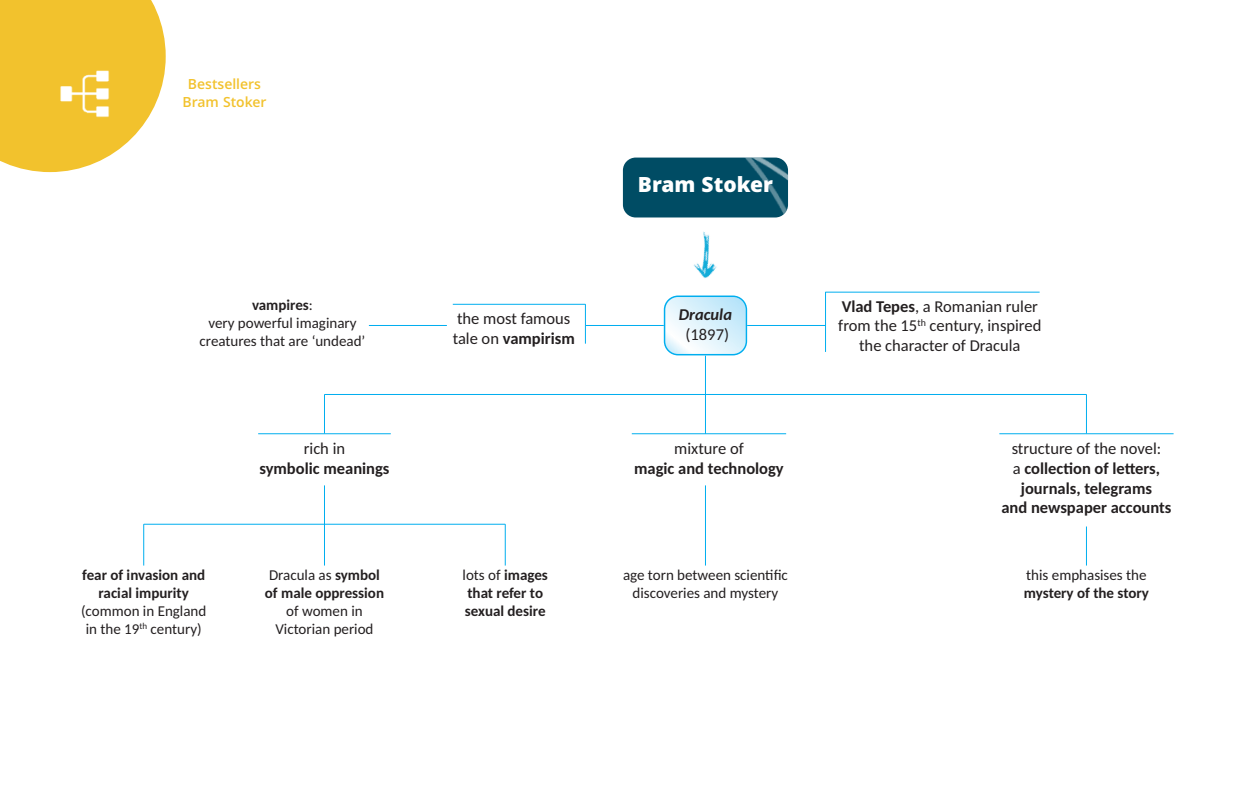
<style>
.page{position:relative;width:1251px;height:796px;background:#fff}
.page>*{position:absolute;margin:0;border:0;box-sizing:border-box;transform-origin:0 0}
.t1{font:800 22.5px "Khula";color:#fff}
.t2{font:16.5px/19.8px "Carlito";color:#231f20}
.t3{font:700 16.5px/19.8px "Carlito";color:#231f20;text-align:center}
.t4{font:italic 700 16.5px "Carlito";color:#231f20}
.t5{font:15px/18px "Carlito";color:#231f20;text-align:center}
.t6{font:700 15px/18px "Carlito";color:#231f20}
.t7{font:600 15px/18px "Khula";color:#f2c22d;text-align:center}
.s1{font-weight:700}
.s2{font-weight:400}
</style>
<div class="page">
<svg style="left:0;top:0;width:166px;height:172px;background:#f3c947"></svg>
<img style="left:59px;top:70px;width:50px;height:48px">
<svg style="left:663px;top:295px;width:84px;height:60px"></svg>
<img style="left:622px;top:157px;width:165px;height:60px;border-radius:13px">
<img style="left:693px;top:231px;width:24px;height:47px">
<hr style="left:825px;top:291px;width:214px;height:1px;background:#00aeef">
<hr style="left:825px;top:292px;width:1px;height:60px;background:#00aeef">
<hr style="left:747px;top:325px;width:78px;height:1px;background:#00aeef">
<hr style="left:585px;top:325px;width:78px;height:1px;background:#00aeef">
<hr style="left:369px;top:325px;width:78px;height:1px;background:#00aeef">
<hr style="left:258px;top:433px;width:133px;height:1px;background:#00aeef">
<hr style="left:631px;top:433px;width:155px;height:1px;background:#00aeef">
<hr style="left:999px;top:433px;width:174px;height:1px;background:#00aeef">
<hr style="left:452px;top:304px;width:133px;height:1px;background:#00aeef">
<hr style="left:585px;top:304px;width:1px;height:39px;background:#00aeef">
<hr style="left:324px;top:394px;width:762px;height:1px;background:#00aeef">
<hr style="left:705px;top:355px;width:1px;height:39px;background:#00aeef">
<hr style="left:1085px;top:394px;width:1px;height:39px;background:#00aeef">
<hr style="left:1085px;top:526px;width:1px;height:39px;background:#00aeef">
<hr style="left:705px;top:485px;width:1px;height:80px;background:#00aeef">
<hr style="left:324px;top:394px;width:1px;height:39px;background:#00aeef">
<hr style="left:705px;top:394px;width:1px;height:39px;background:#00aeef">
<hr style="left:144px;top:523px;width:361px;height:1px;background:#00aeef">
<hr style="left:324px;top:485px;width:1px;height:80px;background:#00aeef">
<hr style="left:505px;top:524px;width:1px;height:41px;background:#00aeef">
<hr style="left:143px;top:524px;width:1px;height:41px;background:#00aeef">
<p class="t7" style="left:182px;top:75px;width:85px">Bestsellers<br>Bram Stoker</p>
<p class="t5" style="left:199px;top:296px;width:167px"><span class="s1">vampires</span>:<br>very powerful imaginary creatures that are ‘undead’</p>
<p class="t6" style="left:82px;top:565px;width:124px;text-align:center">fear of invasion and racial impurity</p>
<p class="t5" style="left:81px;top:601px;width:127px">(common in England in the 19<sup>th</sup> century)</p>
<p class="t2" style="left:304px;top:438px;width:43px">rich in</p>
<p class="t3" style="left:259px;top:458px;width:132px">symbolic meanings</p>
<p class="t6" style="left:265px;top:565px;width:121px"><span class="s2">Dracula as</span> symbol of male oppression</p>
<p class="t5" style="left:275px;top:601px;width:100px">of women in<br>Victorian period</p>
<p class="t2" style="left:452px;top:308px;width:124px">the most famous tale on <span class="s1">vampirism</span></p>
<p class="t6" style="left:462px;top:565px;width:87px"><span class="s2">lots of</span> images that refer to sexual desire</p>
<h1 class="t1" style="left:637px;top:171px;width:136px">Bram Stoker</h1>
<p class="t4" style="left:678px;top:304px;width:55px">Dracula</p>
<p class="t2" style="left:685px;top:324px;width:45px">(1897)</p>
<p class="t2" style="left:674px;top:438px;width:71px">mixture of</p>
<p class="t3" style="left:634px;top:458px;width:151px">magic and technology</p>
<p class="t5" style="left:623px;top:565px;width:166px">age torn between scientific discoveries and mystery</p>
<p class="t2" style="left:838px;top:296px;width:204px;text-align:center"><span class="s1">Vlad Tepes</span>, a Romanian ruler from the 15<sup>th</sup> century, inspired the character of Dracula</p>
<p class="t3" style="left:1001px;top:438px;width:171px"><span class="s2">structure of the novel:<br>a</span> collection of letters, journals, telegrams<br>and newspaper accounts</p>
<p class="t5" style="left:1026px;top:565px;width:122px">this emphasises the</p>
<p class="t6" style="left:1023px;top:583px;width:127px">mystery of the story</p>
</div>
